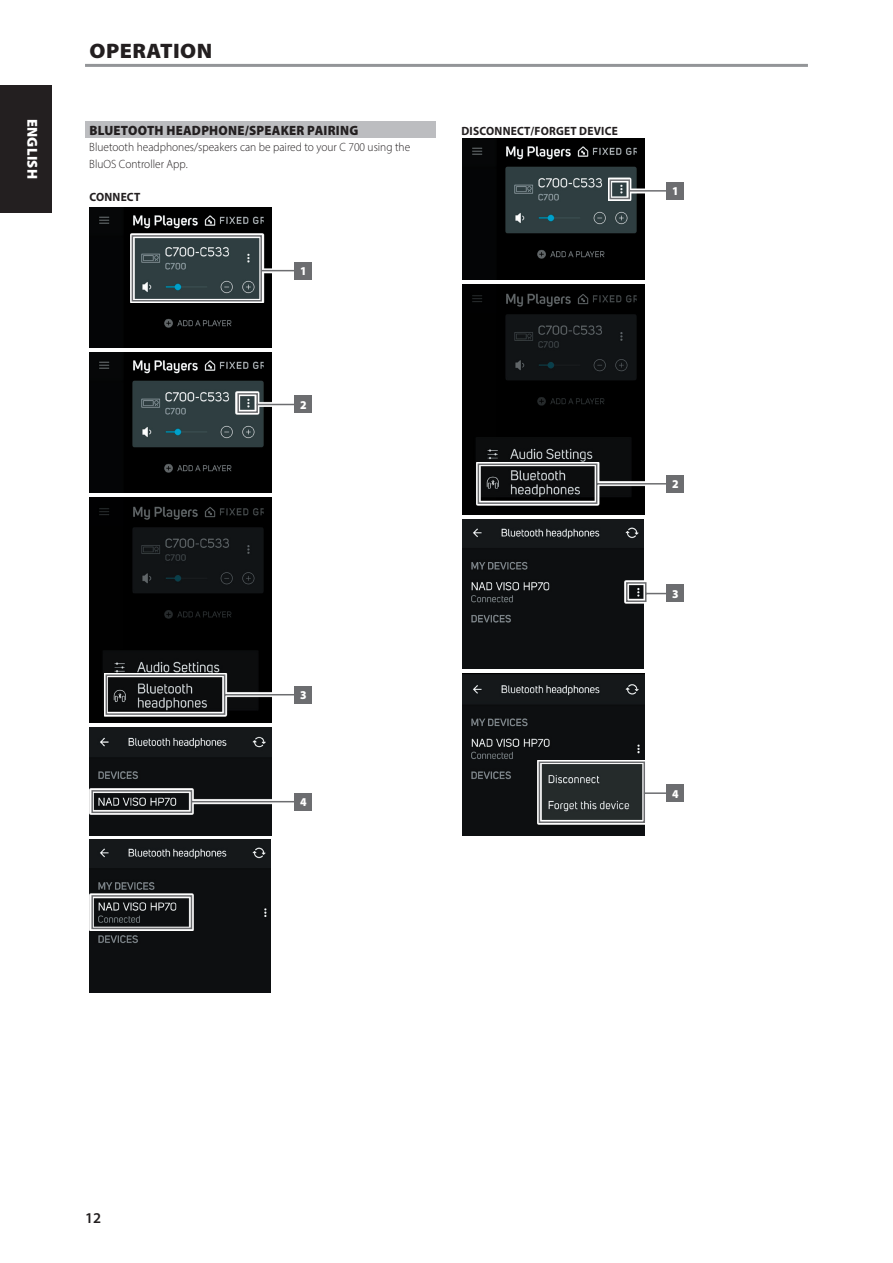
<style>
.page{position:relative;width:893px;height:1263px;background:#fff}
.page>*{position:absolute;margin:0;border:0;box-sizing:border-box;transform-origin:0 0}
.Body_copy_-_header{font:900 21px "Myriad Pro";letter-spacing:.02em;color:#231f20;scale:1.05 1}
.Misc_-_page_number{font:600 15px "Myriad Pro";color:#231f20}
.t1{font:900 14.4px "Myriad Pro";letter-spacing:.02em;color:#fff}
.Body_copy_-_sub-sect{font:900 13.5px "Myriad Pro";letter-spacing:.02em;color:#231f20;scale:.95 1}
.Body_copy_-_normal{font:300 12px/16.5px "Myriad Pro";color:#231f20;scale:.95 1}
.Body_copy_-_sub-sect-2{font:700 12px "Myriad Pro";letter-spacing:.02em;color:#231f20;scale:.95 1}
.Diagram_-_callouts{font:900 12px "Myriad Pro";color:#fff;scale:.95 1}
</style>
<div class="page">
<div style="left:0;top:85px;width:51px;height:128px;background:#231f20"></div>
<div style="left:85px;top:121px;width:351px;height:17px;background:#bcbdc0"></div>
<hr style="left:85px;top:64px;width:723px;height:3px;background:#939598">
<img style="left:89px;top:207px;width:182px;height:141px">
<img style="left:462px;top:139px;width:182px;height:140px">
<img style="left:462px;top:284px;width:182px;height:230px">
<img style="left:462px;top:519px;width:181px;height:149px">
<img style="left:462px;top:673px;width:182px;height:162px">
<img style="left:89px;top:352px;width:182px;height:141px">
<img style="left:89px;top:497px;width:182px;height:226px">
<img style="left:89px;top:727px;width:182px;height:108px">
<img style="left:89px;top:840px;width:182px;height:153px">
<svg style="left:130px;top:233px;width:142px;height:70px"></svg>
<svg style="left:131px;top:234px;width:166px;height:68px"></svg>
<div style="left:295px;top:262px;width:17px;height:17px;background:#6c6d70"></div>
<svg style="left:236px;top:391px;width:36px;height:24px"></svg>
<svg style="left:237px;top:392px;width:60px;height:22px"></svg>
<div style="left:295px;top:396px;width:17px;height:17px;background:#6c6d70"></div>
<svg style="left:608px;top:178px;width:37px;height:23px"></svg>
<svg style="left:609px;top:179px;width:60px;height:21px"></svg>
<div style="left:667px;top:182px;width:17px;height:17px;background:#6c6d70"></div>
<svg style="left:624px;top:580px;width:20px;height:24px"></svg>
<svg style="left:625px;top:581px;width:44px;height:22px"></svg>
<div style="left:667px;top:585px;width:17px;height:17px;background:#6c6d70"></div>
<svg style="left:537px;top:760px;width:108px;height:65px"></svg>
<svg style="left:538px;top:761px;width:131px;height:63px"></svg>
<div style="left:667px;top:784px;width:17px;height:17px;background:#6c6d70"></div>
<svg style="left:104px;top:673px;width:168px;height:43px"></svg>
<svg style="left:105px;top:674px;width:192px;height:42px"></svg>
<div style="left:295px;top:686px;width:17px;height:17px;background:#6c6d70"></div>
<svg style="left:476px;top:462px;width:169px;height:44px"></svg>
<svg style="left:477px;top:463px;width:192px;height:42px"></svg>
<div style="left:667px;top:475px;width:17px;height:17px;background:#6c6d70"></div>
<svg style="left:90px;top:788px;width:182px;height:27px"></svg>
<svg style="left:91px;top:789px;width:206px;height:25px"></svg>
<div style="left:295px;top:793px;width:17px;height:17px;background:#6c6d70"></div>
<svg style="left:90px;top:893px;width:104px;height:38px;background:#424446"></svg>
<div style="left:91px;top:895px;width:101px;height:34px;border:2px solid #6c6d70"></div>
<p class="Body_copy_-_header" style="left:90px;top:37px;width:118px">OPERATION</p>
<p class="t1" style="left:42px;top:119px;width:62px;rotate:90deg">ENGLISH</p>
<p class="Body_copy_-_sub-sect" style="left:89px;top:121px;width:285px">BLUETOOTH HEADPHONE/SPEAKER PAIRING</p>
<p class="Body_copy_-_normal" style="left:89px;top:139px;width:339px">Bluetooth headphones/speakers can be paired to your C 700 using the<br>BluOS Controller App.</p>
<p class="Body_copy_-_sub-sect-2" style="left:89px;top:189px;width:55px">CONNECT</p>
<p class="Diagram_-_callouts" style="left:300px;top:263px;width:8px">1</p>
<p class="Diagram_-_callouts" style="left:300px;top:397px;width:8px">2</p>
<p class="Body_copy_-_sub-sect-2" style="left:461px;top:123px;width:166px">DISCONNECT/FORGET DEVICE</p>
<p class="Diagram_-_callouts" style="left:300px;top:687px;width:8px">3</p>
<p class="Diagram_-_callouts" style="left:300px;top:794px;width:8px">4</p>
<p class="Diagram_-_callouts" style="left:672px;top:183px;width:8px">1</p>
<p class="Diagram_-_callouts" style="left:672px;top:476px;width:8px">2</p>
<p class="Diagram_-_callouts" style="left:672px;top:586px;width:8px">3</p>
<p class="Diagram_-_callouts" style="left:672px;top:785px;width:8px">4</p>
<p class="Misc_-_page_number" style="left:85px;top:1208px;width:18px">12</p>
</div>
